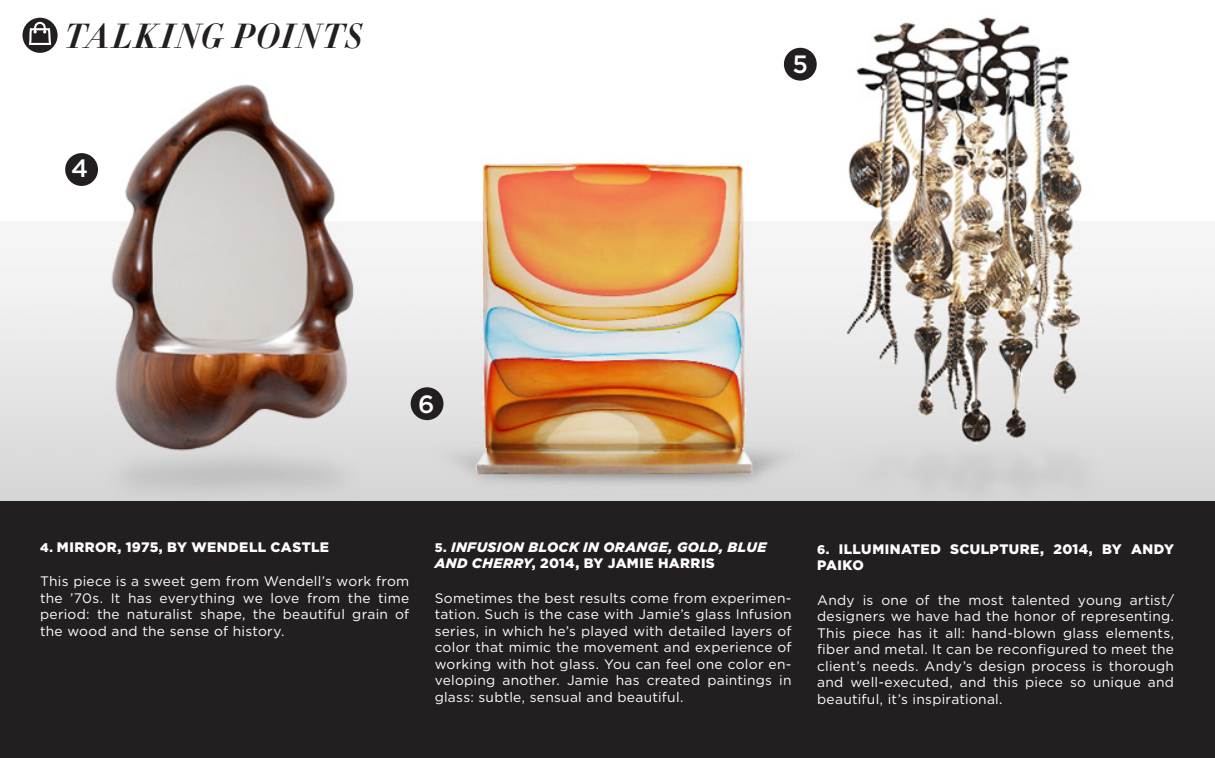
<style>
.page{position:relative;width:1215px;height:758px;background:#fff}
.page>*{position:absolute;margin:0;border:0;box-sizing:border-box;transform-origin:0 0}
.talking_points_heade{font:34.25px "Didot HTF B11 Bold Ital";letter-spacing:.03em;color:#231f20}
.talking_points_bold{font:500 25px "Gotham";color:#fff}
.talking_points_bold-2{font:13.75px/16.5px "Gotham";letter-spacing:.02em;color:#fff;text-align:justify}
.talking_points_bold-3{font:900 13.75px/16.2px "Gotham";letter-spacing:.025em;color:#fff}
.talking_points_bold-4{font:italic 900 13.75px/16.2px "Gotham";letter-spacing:.03em;color:#fff}
.s1{font-size:12.5px}
.s2{font-style:normal;font-size:12.5px}
.s3{font-style:normal}
</style>
<div class="page">
<img style="left:0;top:17px;width:1215px;height:484px">
<div style="left:0;top:501px;width:1215px;height:256px;background:#231f20"></div>
<svg style="left:22px;top:18px;width:36px;height:35px"></svg>
<div style="left:65px;top:153px;width:33px;height:33px;background:#231f20;border-radius:50%"></div>
<div style="left:784px;top:48px;width:33px;height:33px;background:#231f20;border-radius:50%"></div>
<div style="left:411px;top:387px;width:32px;height:33px;background:#231f20;border-radius:50%"></div>
<p class="talking_points_heade" style="left:65px;top:14px;width:299px">TALKING POINTS</p>
<p class="talking_points_bold" style="left:71px;top:154px;width:19px">4</p>
<p class="talking_points_bold" style="left:792px;top:50px;width:17px">5</p>
<p class="talking_points_bold" style="left:418px;top:389px;width:18px">6</p>
<p class="talking_points_bold-3" style="left:40px;top:538px;width:290px"><span class="s1">4.</span> MIRROR, 1975, BY WENDELL CASTLE</p>
<p class="talking_points_bold-2" style="left:40px;top:573px;width:371px">This piece is a sweet gem from Wendell’s work from the ’70s. It has everything we love from the time period: the naturalist shape, the beautiful grain of the wood and the sense of history.</p>
<p class="talking_points_bold-4" style="left:435px;top:538px;width:333px"><span class="s2">5.</span> INFUSION BLOCK IN ORANGE, GOLD, BLUE<br>AND CHERRY<span class="s3">, 2014, BY JAMIE HARRIS</span></p>
<p class="talking_points_bold-2" style="left:435px;top:589px;width:358px">Sometimes the best results come from experimen&shy;tation. Such is the case with Jamie’s glass Infusion series, in which he’s played with detailed layers of color that mimic the movement and experience of working with hot glass. You can feel one color en&shy;veloping another. Jamie has created paintings in glass: subtle, sensual and beautiful.</p>
<p class="talking_points_bold-3" style="left:817px;top:540px;width:358px"><span class="s1">6.</span> ILLUMINATED SCULPTURE, 2014, BY ANDY<br>PAIKO</p>
<p class="talking_points_bold-2" style="left:817px;top:591px;width:358px">Andy is one of the most talented young artist/ designers we have had the honor of representing.<br>This piece has it all: hand-blown glass elements, fiber and metal. It can be reconfigured to meet the client’s needs. Andy’s design process is thorough and well-executed, and this piece so unique and beautiful, it’s inspirational.</p>
</div>
